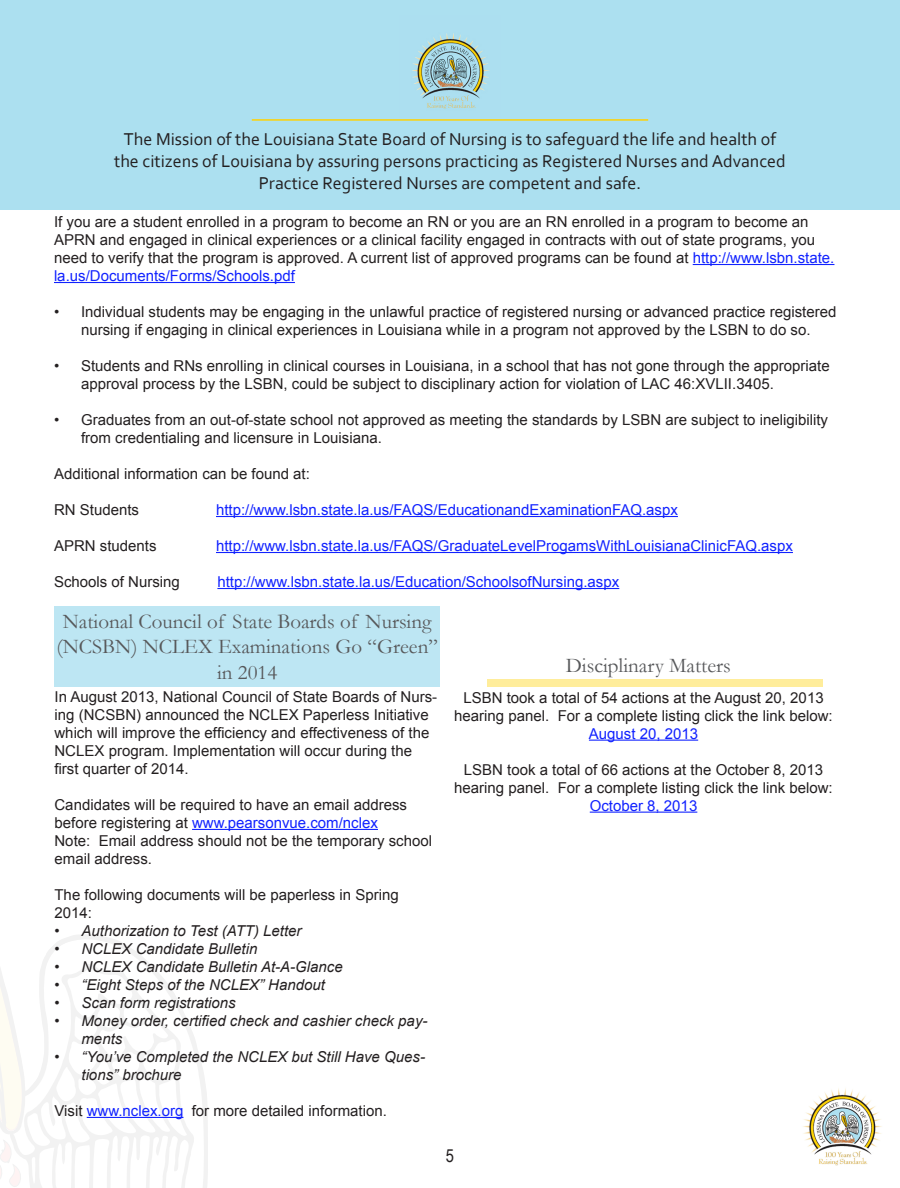
<style>
.page{position:relative;width:900px;height:1188px;background:#fff}
.page>*{position:absolute;margin:0;border:0;box-sizing:border-box;transform-origin:0 0}
.t1{font:21px/25.2px "Garamond";color:#57585a;text-align:center}
.t2{font:18px/21.6px "Corbel";color:#231f20;text-align:center}
.t3{font:18px "Arial Narrow";color:#231f20}
.t4{font:15px/18px "Arial";color:#231f20}
.t5{font:italic 15px/18px "Arial";color:#231f20}
.t6{font:15px "Arial";color:#12f}
.s1{color:#12f}
</style>
<div class="page">
<svg style="left:127px;top:946px;width:81px;height:242px"></svg>
<svg style="left:0;top:935px;width:127px;height:253px"></svg>
<div style="left:0;top:0;width:900px;height:210px;background:#ace0f0"></div>
<hr style="left:252px;top:119px;width:396px;height:2px;background:#ffd204">
<img style="left:412px;top:33px;width:77px;height:76px">
<img style="left:803px;top:1088px;width:79px;height:78px">
<hr style="left:693px;top:264px;width:141px;height:1px;background:#12f">
<hr style="left:54px;top:282px;width:241px;height:1px;background:#12f">
<hr style="left:216px;top:516px;width:462px;height:1px;background:#12f">
<hr style="left:216px;top:552px;width:577px;height:1px;background:#12f">
<hr style="left:217px;top:588px;width:402px;height:1px;background:#12f">
<div style="left:54px;top:606px;width:386px;height:81px;background:#bde6f3"></div>
<hr style="left:192px;top:829px;width:186px;height:1px;background:#12f">
<hr style="left:87px;top:1117px;width:96px;height:1px;background:#12f">
<hr style="left:589px;top:740px;width:109px;height:1px;background:#12f">
<hr style="left:590px;top:812px;width:107px;height:1px;background:#12f">
<div style="left:487px;top:679px;width:336px;height:7px;background:#ffed9b"></div>
<p class="t2" style="left:114px;top:128px;width:673px">The Mission of the Louisiana State Board of Nursing is to safeguard the life and health of the citizens of Louisiana by assuring persons practicing as Registered Nurses and Advanced<br>Practice Registered Nurses are competent and safe.</p>
<p class="t4" style="left:54px;top:213px;width:782px">If you are a student enrolled in a program to become an RN or you are an RN enrolled in a program to become an APRN and engaged in clinical experiences or a clinical facility engaged in contracts with out of state programs, you need to verify that the program is approved. A current list of approved programs can be found at <span class="s1">http://www.lsbn.state. la.us/Documents/Forms/Schools.pdf</span></p>
<p class="t4" style="left:54px;top:303px;width:784px;text-align:center">• Individual students may be engaging in the unlawful practice of registered nursing or advanced practice registered nursing if engaging in clinical experiences in Louisiana while in a program not approved by the LSBN to do so.</p>
<p class="t4" style="left:81px;top:357px;width:750px;text-indent:-27px">• Students and RNs enrolling in clinical courses in Louisiana, in a school that has not gone through the appropriate approval process by the LSBN, could be subject to disciplinary action for violation of LAC 46:XVLII.3405.</p>
<p class="t4" style="left:81px;top:411px;width:749px;text-indent:-27px">• Graduates from an out-of-state school not approved as meeting the standards by LSBN are subject to ineligibility from credentialing and licensure in Louisiana.</p>
<p class="t4" style="left:54px;top:465px;width:257px">Additional information can be found at:</p>
<p class="t4" style="left:54px;top:501px;width:87px">RN Students</p>
<p class="t6" style="left:216px;top:500px;width:463px">http://www.lsbn.state.la.us/FAQS/EducationandExaminationFAQ.aspx</p>
<p class="t4" style="left:54px;top:537px;width:104px">APRN students</p>
<p class="t6" style="left:216px;top:536px;width:578px">http://www.lsbn.state.la.us/FAQS/GraduateLevelProgamsWithLouisianaClinicFAQ.aspx</p>
<p class="t4" style="left:54px;top:573px;width:127px">Schools of Nursing</p>
<p class="t6" style="left:217px;top:572px;width:403px">http://www.lsbn.state.la.us/Education/SchoolsofNursing.aspx</p>
<p class="t1" style="left:57px;top:608px;width:383px">National Council of State Boards of Nursing (NCSBN) NCLEX Examinations Go “Green” in 2014</p>
<p class="t4" style="left:54px;top:688px;width:384px">In August 2013, National Council of State Boards of Nurs&shy;ing (NCSBN) announced the NCLEX Paperless Initiative which will improve the efficiency and effectiveness of the NCLEX program. Implementation will occur during the first quarter of 2014.</p>
<p class="t4" style="left:54px;top:796px;width:354px">Candidates will be required to have an email address before registering at <span class="s1">www.pearsonvue.com/nclex</span></p>
<p class="t4" style="left:54px;top:832px;width:379px">Note: Email address should not be the temporary school email address.</p>
<p class="t4" style="left:54px;top:886px;width:346px">The following documents will be paperless in Spring<br>2014:</p>
<p class="t5" style="left:54px;top:922px;width:249px">• Authorization to Test (ATT) Letter</p>
<p class="t5" style="left:54px;top:940px;width:204px">• NCLEX Candidate Bulletin</p>
<p class="t5" style="left:54px;top:958px;width:290px">• NCLEX Candidate Bulletin At-A-Glance</p>
<p class="t5" style="left:54px;top:976px;width:272px">• “Eight Steps of the NCLEX” Handout</p>
<p class="t5" style="left:54px;top:994px;width:183px">• Scan form registrations</p>
<p class="t5" style="left:81px;top:1012px;width:348px;text-indent:-27px">• Money order, certified check and cashier check pay&shy;ments</p>
<p class="t5" style="left:81px;top:1048px;width:345px;text-indent:-27px">• “You’ve Completed the NCLEX but Still Have Ques&shy;tions” brochure</p>
<p class="t4" style="left:54px;top:1102px;width:334px">Visit <span class="s1">www.nclex.org</span> for more detailed information.</p>
<p class="t1" style="left:566px;top:652px;width:167px">Disciplinary Matters</p>
<p class="t4" style="left:454px;top:688px;width:380px;text-align:center">LSBN took a total of 54 actions at the August 20, 2013 hearing panel. For a complete listing click the link below:</p>
<p class="t6" style="left:589px;top:723px;width:111px">August 20, 2013</p>
<p class="t4" style="left:454px;top:760px;width:380px;text-align:center">LSBN took a total of 66 actions at the October 8, 2013 hearing panel. For a complete listing click the link below:</p>
<p class="t6" style="left:590px;top:795px;width:109px">October 8, 2013</p>
<p class="t3" style="left:446px;top:1142px;width:10px">5</p>
</div>
